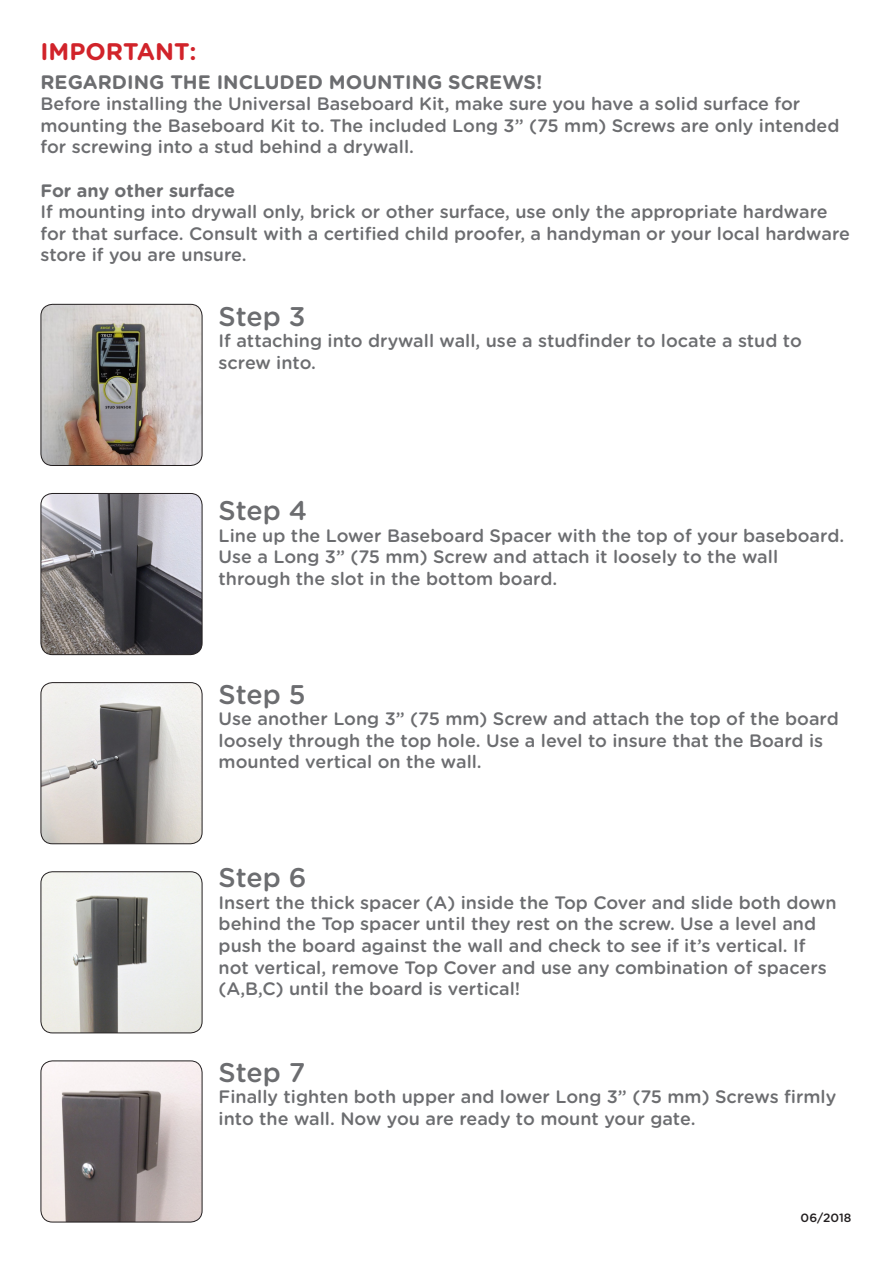
<style>
.page{position:relative;width:893px;height:1263px;background:#fff}
.page>*{position:absolute;margin:0;border:0;box-sizing:border-box;transform-origin:0 0}
.t1{font:500 27px "Gotham Rounded";letter-spacing:-.005em;color:#6c6d70}
.Heading{font:700 24px "Gotham Rounded";color:#d1232a}
.Heading-2{font:700 19.5px "Gotham Rounded";color:#6c6d70}
.Steps{font:500 18px/21.6px "Gotham Rounded";color:#6c6d70}
.Subhead{font:700 18px "Gotham Rounded";color:#6c6d70}
.t2{font:500 12px "Gotham Rounded";color:#231f20}
</style>
<div class="page">
<img style="left:42px;top:683px;width:160px;height:161px">
<div style="left:40px;top:682px;width:162px;height:162px;border:1px solid #231f20;border-radius:12px"></div>
<img style="left:42px;top:872px;width:160px;height:161px">
<div style="left:40px;top:871px;width:162px;height:162px;border:1px solid #231f20;border-radius:12px"></div>
<img style="left:42px;top:493px;width:160px;height:162px">
<div style="left:40px;top:493px;width:162px;height:162px;border:1px solid #231f20;border-radius:12px"></div>
<img style="left:42px;top:1061px;width:160px;height:161px">
<div style="left:40px;top:1060px;width:162px;height:162px;border:1px solid #231f20;border-radius:12px"></div>
<img style="left:41px;top:304px;width:161px;height:161px">
<div style="left:40px;top:304px;width:162px;height:162px;border:1px solid #231f20;border-radius:12px"></div>
<p class="Heading" style="left:40px;top:34px;width:158px">IMPORTANT:</p>
<p class="Heading-2" style="left:40px;top:67px;width:503px">REGARDING THE INCLUDED MOUNTING SCREWS!</p>
<p class="Steps" style="left:40px;top:92px;width:800px">Before installing the Universal Baseboard Kit, make sure you have a solid surface for mounting the Baseboard Kit to. The included Long 3” (75 mm) Screws are only intended for screwing into a stud behind a drywall.</p>
<p class="Subhead" style="left:40px;top:177px;width:196px">For any other surface</p>
<p class="Steps" style="left:40px;top:200px;width:811px">If mounting into drywall only, brick or other surface, use only the appropriate hardware for that surface. Consult with a certified child proofer, a handyman or your local hardware store if you are unsure.</p>
<p class="t1" style="left:219px;top:297px;width:89px">Step 3</p>
<p class="Steps" style="left:219px;top:329px;width:585px">If attaching into drywall wall, use a studfinder to locate a stud to screw into.</p>
<p class="t1" style="left:219px;top:491px;width:90px">Step 4</p>
<p class="Steps" style="left:219px;top:524px;width:627px">Line up the Lower Baseboard Spacer with the top of your baseboard.<br>Use a Long 3” (75 mm) Screw and attach it loosely to the wall through the slot in the bottom board.</p>
<p class="t1" style="left:219px;top:675px;width:89px">Step 5</p>
<p class="Steps" style="left:219px;top:707px;width:622px">Use another Long 3” (75 mm) Screw and attach the top of the board loosely through the top hole. Use a level to insure that the Board is mounted vertical on the wall.</p>
<p class="t1" style="left:219px;top:858px;width:90px">Step 6</p>
<p class="Steps" style="left:219px;top:891px;width:620px">Insert the thick spacer (A) inside the Top Cover and slide both down behind the Top spacer until they rest on the screw. Use a level and push the board against the wall and check to see if it’s vertical. If not vertical, remove Top Cover and use any combination of spacers (A,B,C) until the board is vertical!</p>
<p class="t1" style="left:219px;top:1053px;width:88px">Step 7</p>
<p class="Steps" style="left:219px;top:1085px;width:619px">Finally tighten both upper and lower Long 3” (75 mm) Screws firmly into the wall. Now you are ready to mount your gate.</p>
<p class="t2" style="left:801px;top:1210px;width:52px">06/2018</p>
</div>
